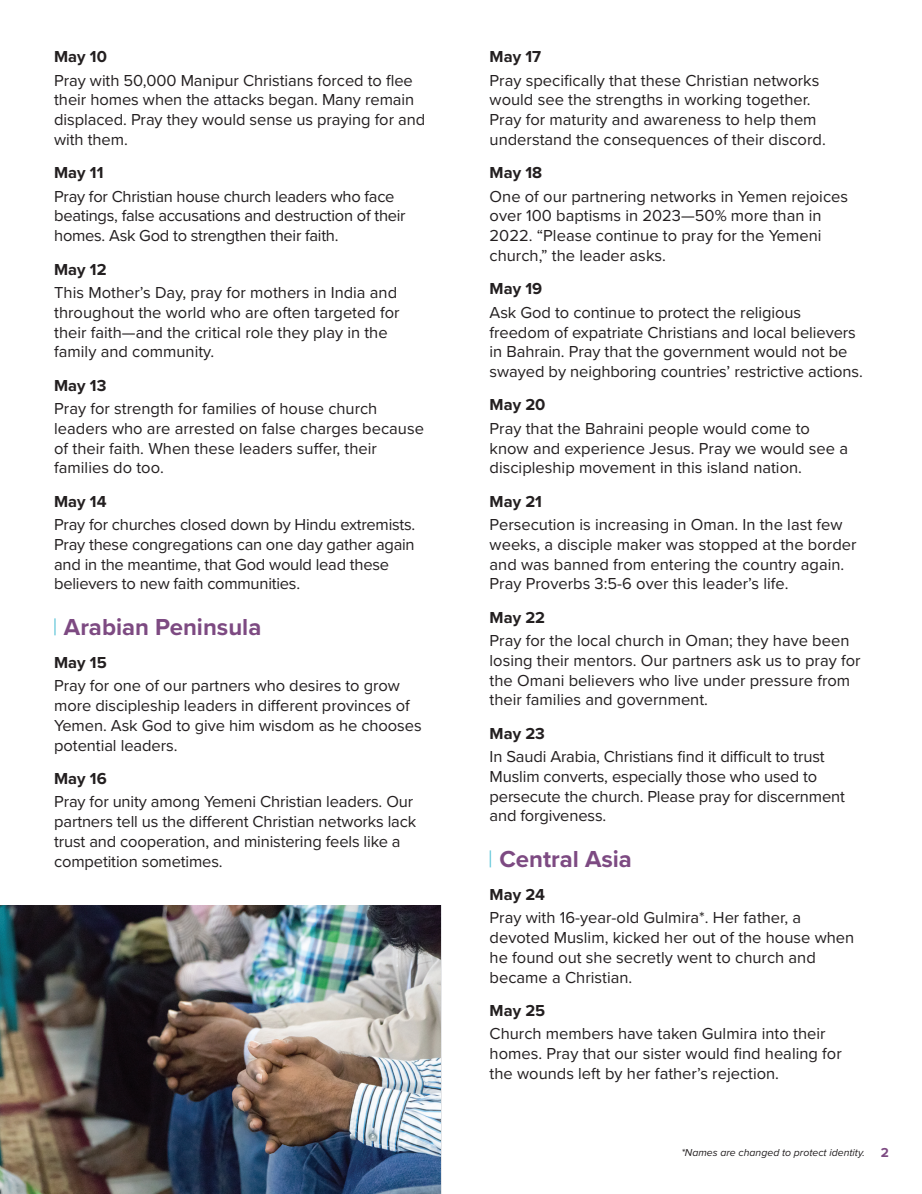
<style>
.page{position:relative;width:922px;height:1194px;background:#fff}
.page>*{position:absolute;margin:0;border:0;box-sizing:border-box;transform-origin:0 0}
.t1{font:700 24px "Proxima Nova";color:#7d4a82}
.t2{font:16.5px/19.8px "Proxima Nova";color:#231f20}
.t3{font:700 16.5px "Proxima Nova";color:#231f20}
.t4{font:italic 10.5px "Proxima Nova";color:#231f20}
.s1{font-weight:700;font-style:normal;font-size:13.5px;color:#7d4a82}
</style>
<div class="page">
<svg style="left:54px;top:618px;width:2px;height:17px"></svg>
<svg style="left:490px;top:850px;width:1px;height:17px"></svg>
<img style="left:0;top:905px;width:440px;height:289px">
<p class="t3" style="left:54px;top:45px;width:54px">May 10</p>
<p class="t2" style="left:54px;top:70px;width:373px">Pray with 50,000 Manipur Christians forced to flee their homes when the attacks began. Many remain displaced. Pray they would sense us praying for and with them.</p>
<p class="t3" style="left:54px;top:161px;width:51px">May 11</p>
<p class="t2" style="left:54px;top:186px;width:353px">Pray for Christian house church leaders who face beatings, false accusations and destruction of their homes. Ask God to strengthen their faith.</p>
<p class="t3" style="left:54px;top:257px;width:54px">May 12</p>
<p class="t2" style="left:54px;top:282px;width:347px">This Mother’s Day, pray for mothers in India and throughout the world who are often targeted for their faith—and the critical role they play in the family and community.</p>
<p class="t3" style="left:54px;top:373px;width:54px">May 13</p>
<p class="t2" style="left:54px;top:398px;width:371px">Pray for strength for families of house church leaders who are arrested on false charges because of their faith. When these leaders suffer, their families do too.</p>
<p class="t3" style="left:54px;top:489px;width:54px">May 14</p>
<p class="t2" style="left:54px;top:514px;width:363px">Pray for churches closed down by Hindu extremists.<br>Pray these congregations can one day gather again and in the meantime, that God would lead these believers to new faith communities.</p>
<h1 class="t1" style="left:64px;top:609px;width:199px">Arabian Peninsula</h1>
<p class="t3" style="left:54px;top:650px;width:54px">May 15</p>
<p class="t2" style="left:54px;top:675px;width:369px">Pray for one of our partners who desires to grow more discipleship leaders in different provinces of Yemen. Ask God to give him wisdom as he chooses potential leaders.</p>
<p class="t3" style="left:54px;top:766px;width:54px">May 16</p>
<p class="t2" style="left:54px;top:791px;width:364px">Pray for unity among Yemeni Christian leaders. Our partners tell us the different Christian networks lack trust and cooperation, and ministering feels like a competition sometimes.</p>
<p class="t3" style="left:490px;top:45px;width:53px">May 17</p>
<p class="t2" style="left:490px;top:70px;width:338px">Pray specifically that these Christian networks would see the strengths in working together.<br>Pray for maturity and awareness to help them understand the consequences of their discord.</p>
<p class="t3" style="left:490px;top:161px;width:54px">May 18</p>
<p class="t2" style="left:490px;top:186px;width:360px">One of our partnering networks in Yemen rejoices over 100 baptisms in 2023—50% more than in 2022. “Please continue to pray for the Yemeni church,” the leader asks.</p>
<p class="t3" style="left:490px;top:277px;width:54px">May 19</p>
<p class="t2" style="left:490px;top:302px;width:375px">Ask God to continue to protect the religious freedom of expatriate Christians and local believers in Bahrain. Pray that the government would not be swayed by neighboring countries’ restrictive actions.</p>
<p class="t3" style="left:490px;top:393px;width:57px">May 20</p>
<p class="t2" style="left:490px;top:418px;width:360px">Pray that the Bahraini people would come to know and experience Jesus. Pray we would see a discipleship movement in this island nation.</p>
<p class="t3" style="left:490px;top:489px;width:54px">May 21</p>
<p class="t2" style="left:490px;top:514px;width:368px">Persecution is increasing in Oman. In the last few weeks, a disciple maker was stopped at the border and was banned from entering the country again.<br>Pray Proverbs 3:5-6 over this leader’s life.</p>
<p class="t3" style="left:490px;top:605px;width:57px">May 22</p>
<p class="t2" style="left:490px;top:630px;width:373px">Pray for the local church in Oman; they have been losing their mentors. Our partners ask us to pray for the Omani believers who live under pressure from their families and government.</p>
<p class="t3" style="left:490px;top:721px;width:57px">May 23</p>
<p class="t2" style="left:490px;top:746px;width:357px">In Saudi Arabia, Christians find it difficult to trust Muslim converts, especially those who used to persecute the church. Please pray for discernment and forgiveness.</p>
<h1 class="t1" style="left:499px;top:841px;width:134px">Central Asia</h1>
<p class="t3" style="left:490px;top:882px;width:57px">May 24</p>
<p class="t2" style="left:490px;top:907px;width:366px">Pray with 16-year-old Gulmira*. Her father, a devoted Muslim, kicked her out of the house when he found out she secretly went to church and became a Christian.</p>
<p class="t3" style="left:490px;top:998px;width:57px">May 25</p>
<p class="t2" style="left:490px;top:1023px;width:354px">Church members have taken Gulmira into their homes. Pray that our sister would find healing for the wounds left by her father’s rejection.</p>
<p class="t4" style="left:681px;top:1148px;width:209px">*Names are changed to protect identity. <span class="s1">2</span></p>
</div>
